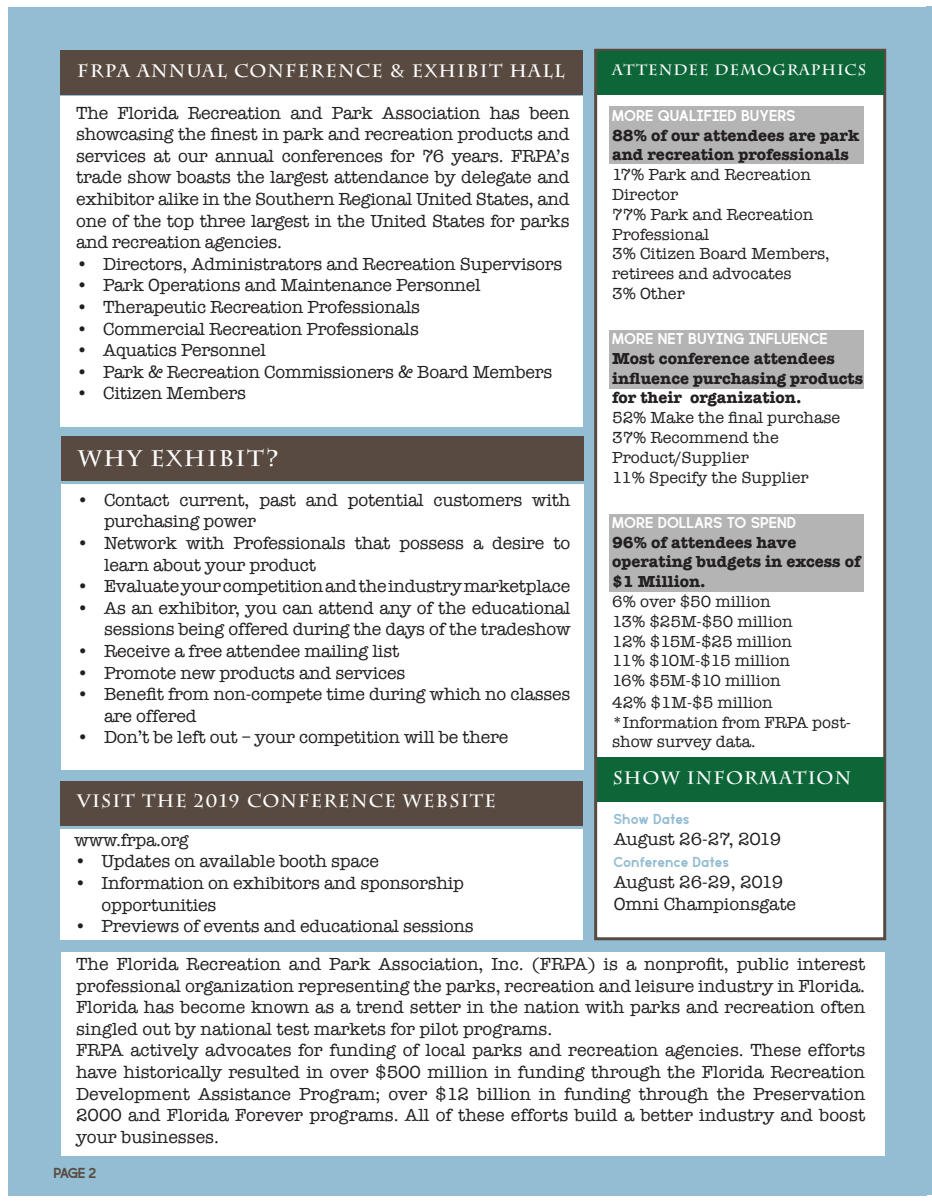
<style>
.page{position:relative;width:932px;height:1202px;background:#fff}
.page>*{position:absolute;margin:0;border:0;box-sizing:border-box;transform-origin:0 0}
.t1{font:700 22.5px "Charlemagne Std";letter-spacing:.07em;color:#fff}
.t2{font:19.5px "perfectlyamicable";letter-spacing:.03em;color:#fff}
.t3{font:18px/21.6px "American Typewriter";letter-spacing:-.01em;color:#231f20}
.t4{font:700 18px "Charlemagne Std";letter-spacing:.07em;color:#fff}
.t5{font:18px "perfectlyamicable";letter-spacing:.04em;color:#93bdd3}
.t6{font:18px "perfectlyamicable";color:#594a41}
.t7{font:16.5px/19.8px "American Typewriter";color:#231f20}
.t8{font:700 16.5px/19.8px "American Typewriter";color:#231f20}
.t9{font:700 15px "Charlemagne Std";letter-spacing:.07em;color:#fff}
</style>
<div class="page">
<div style="left:8px;top:7px;width:918px;height:1188px;background:#93bdd3"></div>
<div style="left:61px;top:97px;width:522px;height:330px;background:#fff"></div>
<div style="left:61px;top:50px;width:522px;height:45px;background:#594a41"></div>
<div style="left:62px;top:484px;width:522px;height:286px;background:#fff"></div>
<div style="left:62px;top:436px;width:522px;height:44px;background:#594a41"></div>
<div style="left:61px;top:829px;width:522px;height:110px;background:#fff"></div>
<div style="left:61px;top:781px;width:522px;height:44px;background:#594a41"></div>
<div style="left:61px;top:952px;width:823px;height:203px;background:#fff"></div>
<div style="left:594px;top:49px;width:292px;height:891px;background:#fff;border:3px solid #594a41"></div>
<div style="left:597px;top:52px;width:286px;height:43px;background:#0c6638"></div>
<div style="left:609px;top:106px;width:254px;height:58px;background:#b4b4b4"></div>
<div style="left:609px;top:330px;width:254px;height:58px;background:#b4b4b4"></div>
<div style="left:609px;top:514px;width:254px;height:78px;background:#b4b4b4"></div>
<div style="left:597px;top:757px;width:286px;height:45px;background:#0c6638"></div>
<div style="left:926px;top:7px;width:6px;height:1188px;background:#93bdd3"></div>
<p class="t4" style="left:77px;top:60px;width:489px">FRPA ANNUAL CONFERENCE &amp; EXHIBIT HALL</p>
<p class="t3" style="left:76px;top:101px;width:495px;text-align:justify">The Florida Recreation and Park Association has been showcasing the finest in park and recreation products and services at our annual conferences for 76 years. FRPA’s trade show boasts the largest attendance by delegate and exhibitor alike in the Southern Regional United States, and one of the top three largest in the United States for parks and recreation agencies.</p>
<p class="t3" style="left:76px;top:252px;width:487px">• Directors, Administrators and Recreation Supervisors</p>
<p class="t3" style="left:76px;top:274px;width:406px">• Park Operations and Maintenance Personnel</p>
<p class="t3" style="left:76px;top:295px;width:345px">• Therapeutic Recreation Professionals</p>
<p class="t3" style="left:76px;top:317px;width:344px">• Commercial Recreation Professionals</p>
<p class="t3" style="left:76px;top:339px;width:191px">• Aquatics Personnel</p>
<p class="t3" style="left:76px;top:360px;width:477px">• Park &amp; Recreation Commissioners &amp; Board Members</p>
<p class="t3" style="left:76px;top:382px;width:171px">• Citizen Members</p>
<p class="t1" style="left:78px;top:445px;width:202px">WHY EXHIBIT?</p>
<p class="t3" style="left:104px;top:488px;width:468px;text-indent:-27px">• Contact current, past and potential customers with purchasing power</p>
<p class="t3" style="left:104px;top:531px;width:468px;text-indent:-27px">• Network with Professionals that possess a desire to learn about your product</p>
<p class="t3" style="left:77px;top:574px;width:495px">• Evaluate your competition and the industry marketplace</p>
<p class="t3" style="left:77px;top:596px;width:495px;text-align:right">• As an exhibitor, you can attend any of the educational sessions being offered during the days of the tradeshow</p>
<p class="t3" style="left:77px;top:639px;width:324px">• Receive a free attendee mailing list</p>
<p class="t3" style="left:77px;top:661px;width:330px">• Promote new products and services</p>
<p class="t3" style="left:104px;top:682px;width:468px;text-indent:-27px">• Benefit from non-compete time during which no classes are offered</p>
<p class="t3" style="left:77px;top:726px;width:432px">• Don’t be left out – your competition will be there</p>
<p class="t4" style="left:77px;top:790px;width:420px">VISIT THE 2019 CONFERENCE WEBSITE</p>
<p class="t3" style="left:75px;top:828px;width:116px">www.frpa.org</p>
<p class="t3" style="left:75px;top:850px;width:306px">• Updates on available booth space</p>
<p class="t3" style="left:102px;top:871px;width:364px;text-indent:-27px">• Information on exhibitors and sponsorship opportunities</p>
<p class="t3" style="left:75px;top:915px;width:400px">• Previews of events and educational sessions</p>
<p class="t9" style="left:612px;top:61px;width:255px">ATTENDEE DEMOGRAPHICS</p>
<p class="t2" style="left:612px;top:104px;width:185px">MORE QUALIFIED BUYERS</p>
<p class="t8" style="left:612px;top:124px;width:248px">88% of our attendees are park and recreation professionals</p>
<p class="t7" style="left:612px;top:164px;width:219px">17% Park and Recreation<br>Director<br>77% Park and Recreation<br>Professional<br>3% Citizen Board Members, retirees and advocates<br>3% Other</p>
<p class="t2" style="left:612px;top:328px;width:217px">MORE NET BUYING INFLUENCE</p>
<p class="t8" style="left:612px;top:347px;width:252px">Most conference attendees influence purchasing products for their organization.</p>
<p class="t7" style="left:612px;top:407px;width:230px">52% Make the final purchase<br>37% Recommend the<br>Product/Supplier<br>11% Specify the Supplier</p>
<p class="t2" style="left:612px;top:511px;width:185px">MORE DOLLARS TO SPEND</p>
<p class="t8" style="left:612px;top:531px;width:250px">96% of attendees have operating budgets in excess of $1 Million.</p>
<p class="t7" style="left:612px;top:591px;width:182px">6% over $50 million<br>13% $25M-$50 million<br>12% $15M-$25 million<br>11% $10M-$15 million<br>16% $5M-$10 million</p>
<p class="t7" style="left:612px;top:692px;width:240px">42% $1M-$5 million *Information from FRPA post&shy;show survey data.</p>
<p class="t4" style="left:612px;top:767px;width:240px">SHOW INFORMATION</p>
<p class="t5" style="left:613px;top:808px;width:77px">Show Dates</p>
<p class="t3" style="left:613px;top:827px;width:169px">August 26-27, 2019</p>
<p class="t5" style="left:613px;top:852px;width:117px">Conference Dates</p>
<p class="t3" style="left:613px;top:871px;width:184px">August 26-29, 2019<br>Omni Championsgate</p>
<p class="t3" style="left:76px;top:952px;width:790px">The Florida Recreation and Park Association, Inc. (FRPA) is a nonprofit, public interest professional organization representing the parks, recreation and leisure industry in Florida.<br>Florida has become known as a trend setter in the nation with parks and recreation often singled out by national test markets for pilot programs.<br>FRPA actively advocates for funding of local parks and recreation agencies. These efforts have historically resulted in over $500 million in funding through the Florida Recreation Development Assistance Program; over $12 billion in funding through the Preservation 2000 and Florida Forever programs. All of these efforts build a better industry and boost your businesses.</p>
<p class="t6" style="left:54px;top:1162px;width:44px">PAGE 2</p>
</div>
